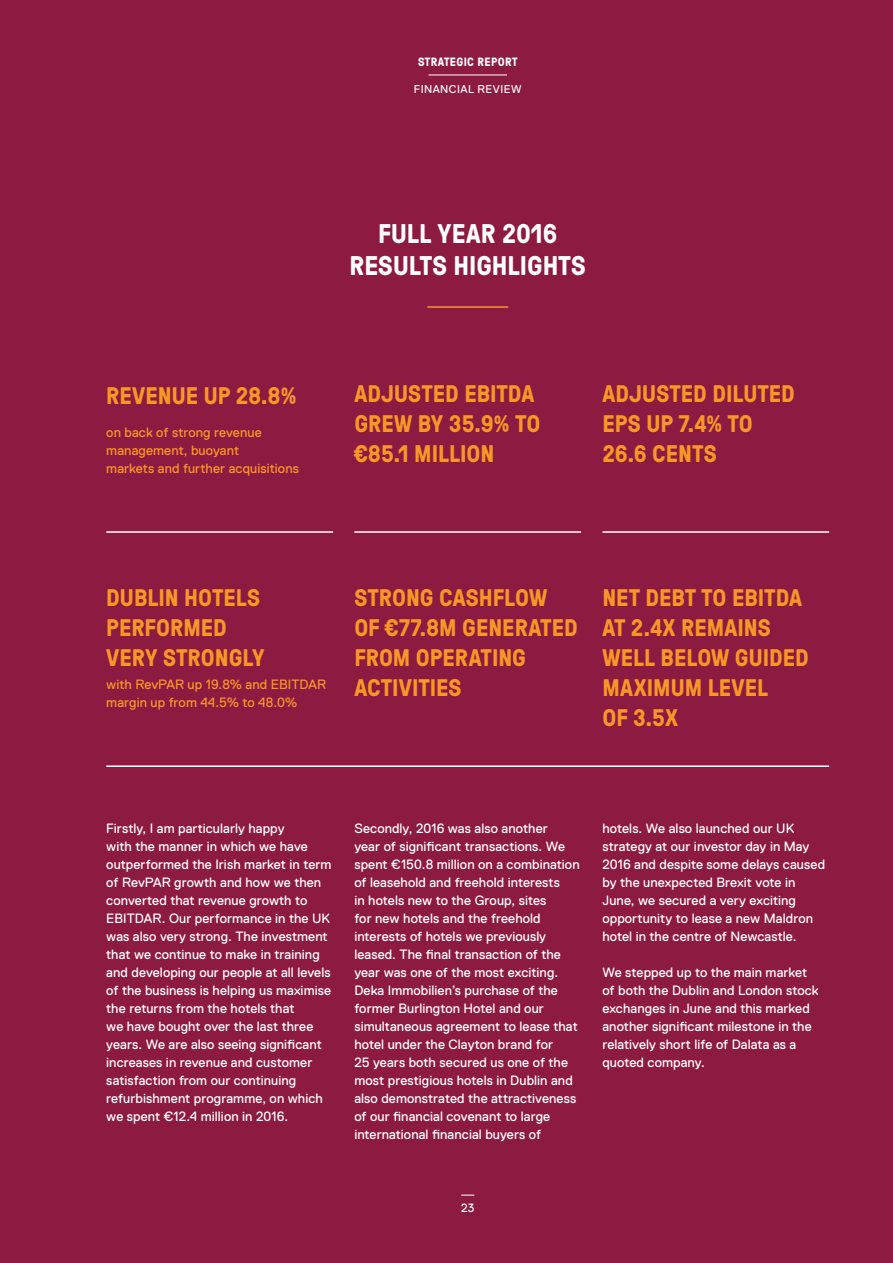
<style>
.page{position:relative;width:893px;height:1263px;background:#8d1b41}
.page>*{position:absolute;margin:0;border:0;box-sizing:border-box;transform-origin:0 0}
.H_2{font:700 27px/31.5px "GT Pressura";letter-spacing:.005em;color:#fff;text-align:center}
.Intro_bold_Replica_1{font:700 24px/30px "GT Pressura";letter-spacing:.005em;color:#f89728}
.body_copy_9pt{font:13.5px/18px "Replica Std";letter-spacing:.005em;color:#fff}
.body_copy_9pt-2{font:13.5px/18px "Replica Std";letter-spacing:.005em;color:#f89728}
.t1{font:700 12px "GT Pressura";letter-spacing:.03em;color:#fff}
.t2{font:12px "Replica Std";color:#fff}
.t3{font:11.25px "Replica Std";letter-spacing:.04em;color:#fff}
</style>
<div class="page">
<hr style="left:428px;top:75px;width:79px;height:1px;background:#fff">
<svg style="left:461px;top:1195px;width:13px;height:1px"></svg>
<hr style="left:427px;top:306px;width:81px;height:2px;background:#f89728">
<hr style="left:106px;top:765px;width:723px;height:2px;background:#fff">
<hr style="left:106px;top:531px;width:227px;height:2px;background:#fff">
<hr style="left:354px;top:531px;width:227px;height:2px;background:#fff">
<hr style="left:602px;top:531px;width:227px;height:2px;background:#fff">
<p class="t1" style="left:418px;top:53px;width:101px">STRATEGIC REPORT</p>
<p class="t3" style="left:414px;top:82px;width:109px">FINANCIAL REVIEW</p>
<p class="Intro_bold_Replica_1" style="left:106px;top:379px;width:192px">REVENUE UP 28.8%</p>
<p class="body_copy_9pt-2" style="left:106px;top:423px;width:194px">on back of strong revenue management, buoyant<br>markets and further acquisitions</p>
<p class="H_2" style="left:350px;top:217px;width:238px">FULL YEAR 2016<br>RESULTS HIGHLIGHTS</p>
<p class="Intro_bold_Replica_1" style="left:354px;top:378px;width:188px">ADJUSTED EBITDA<br>GREW BY 35.9% TO €85.1 MILLION</p>
<p class="Intro_bold_Replica_1" style="left:602px;top:378px;width:194px">ADJUSTED DILUTED<br>EPS UP 7.4% TO<br>26.6 CENTS</p>
<p class="Intro_bold_Replica_1" style="left:106px;top:582px;width:160px">DUBLIN HOTELS<br>PERFORMED<br>VERY STRONGLY</p>
<p class="body_copy_9pt-2" style="left:106px;top:675px;width:221px">with RevPAR up 19.8% and EBITDAR margin up from 44.5% to 48.0%</p>
<p class="Intro_bold_Replica_1" style="left:354px;top:582px;width:225px">STRONG CASHFLOW<br>OF €77.8M GENERATED<br>FROM OPERATING<br>ACTIVITIES</p>
<p class="Intro_bold_Replica_1" style="left:602px;top:582px;width:208px">NET DEBT TO EBITDA<br>AT 2.4X REMAINS<br>WELL BELOW GUIDED<br>MAXIMUM LEVEL<br>OF 3.5X</p>
<p class="body_copy_9pt" style="left:106px;top:819px;width:227px">Firstly, I am particularly happy<br>with the manner in which we have outperformed the Irish market in term of RevPAR growth and how we then converted that revenue growth to EBITDAR. Our performance in the UK was also very strong. The investment that we continue to make in training and developing our people at all levels of the business is helping us maximise the returns from the hotels that<br>we have bought over the last three years. We are also seeing significant increases in revenue and customer satisfaction from our continuing refurbishment programme, on which we spent €12.4 million in 2016.</p>
<p class="body_copy_9pt" style="left:354px;top:819px;width:227px">Secondly, 2016 was also another<br>year of significant transactions. We spent €150.8 million on a combination of leasehold and freehold interests<br>in hotels new to the Group, sites<br>for new hotels and the freehold interests of hotels we previously leased. The final transaction of the year was one of the most exciting.<br>Deka Immobilien’s purchase of the former Burlington Hotel and our simultaneous agreement to lease that hotel under the Clayton brand for<br>25 years both secured us one of the most prestigious hotels in Dublin and also demonstrated the attractiveness of our financial covenant to large international financial buyers of</p>
<p class="body_copy_9pt" style="left:602px;top:819px;width:224px">hotels. We also launched our UK strategy at our investor day in May 2016 and despite some delays caused by the unexpected Brexit vote in June, we secured a very exciting opportunity to lease a new Maldron hotel in the centre of Newcastle.</p>
<p class="body_copy_9pt" style="left:602px;top:963px;width:218px">We stepped up to the main market of both the Dublin and London stock exchanges in June and this marked another significant milestone in the relatively short life of Dalata as a quoted company.</p>
<p class="t2" style="left:461px;top:1201px;width:15px">23</p>
</div>
